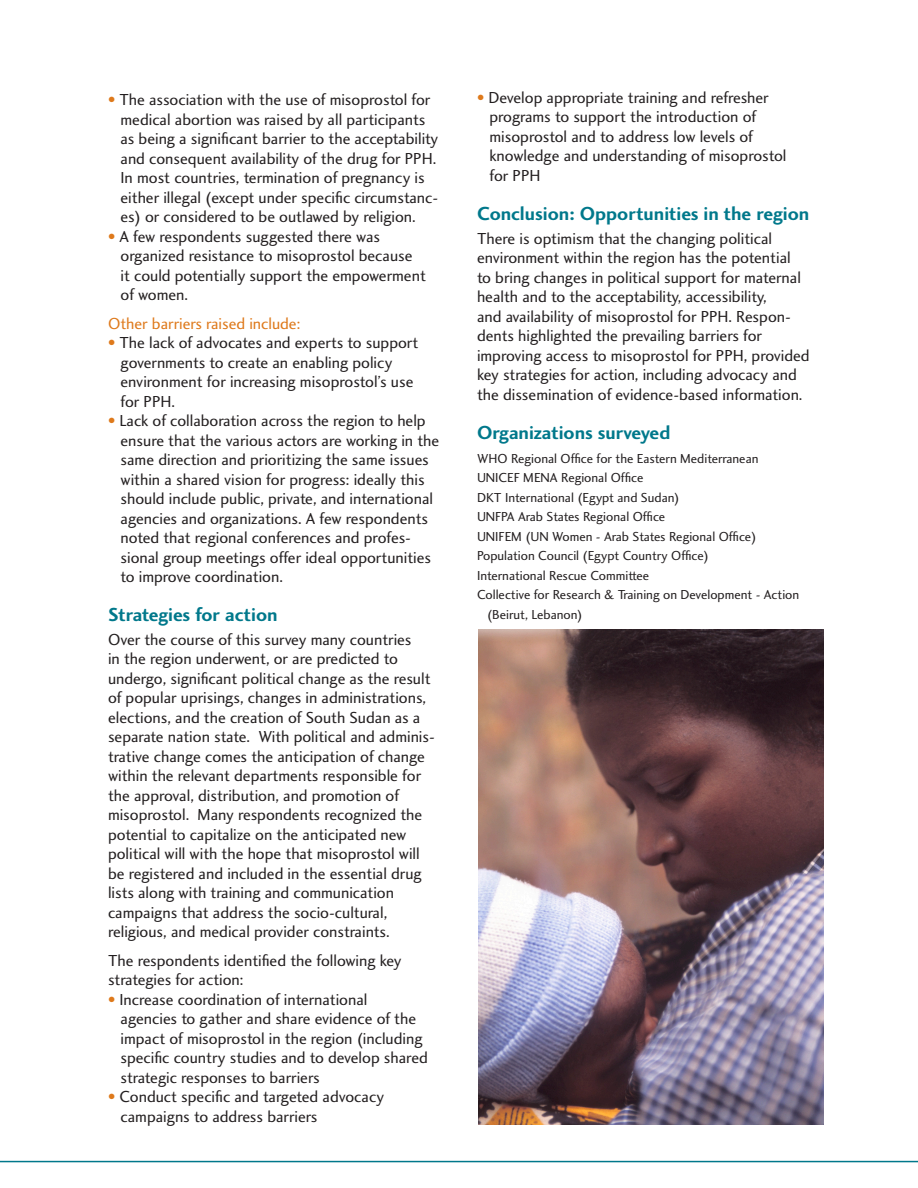
<style>
.page{position:relative;width:918px;height:1188px;background:#fff}
.page>*{position:absolute;margin:0;border:0;box-sizing:border-box;transform-origin:0 0}
.t1{font:19.5px "Charlotte Sans Bold Plain";color:#00788b}
.t2{font:16.5px/19.5px "Charlotte Sans Book Plain";color:#231f20}
.t3{font:16.5px "Charlotte Sans Book Plain";color:#de791b}
.t4{font:13.5px "Charlotte Sans Book Plain";color:#231f20}
.s1{color:#de791b}
</style>
<div class="page">
<hr style="left:0;top:1161px;width:918px;height:1px;background:#00788b">
<img style="left:479px;top:629px;width:345px;height:496px">
<p class="t2" style="left:121px;top:90px;width:319px;text-indent:-13px"><span class="s1">•</span> The association with the use of misoprostol for medical abortion was raised by all participants as being a significant barrier to the acceptability and consequent availability of the drug for PPH.<br>In most countries, termination of pregnancy is either illegal (except under specific circumstanc&shy;es) or considered to be outlawed by religion.</p>
<p class="t2" style="left:121px;top:226px;width:307px;text-indent:-13px"><span class="s1">•</span> A few respondents suggested there was organized resistance to misoprostol because it could potentially support the empowerment of women.</p>
<p class="t3" style="left:108px;top:313px;width:194px">Other barriers raised include:</p>
<p class="t2" style="left:121px;top:333px;width:299px;text-indent:-13px"><span class="s1">•</span> The lack of advocates and experts to support governments to create an enabling policy environment for increasing misoprostol’s use for PPH.</p>
<p class="t2" style="left:121px;top:411px;width:320px;text-indent:-13px"><span class="s1">•</span> Lack of collaboration across the region to help ensure that the various actors are working in the same direction and prioritizing the same issues within a shared vision for progress: ideally this should include public, private, and international agencies and organizations. A few respondents noted that regional conferences and profes&shy;sional group meetings offer ideal opportunities to improve coordination.</p>
<p class="t1" style="left:108px;top:603px;width:171px">Strategies for action</p>
<p class="t2" style="left:108px;top:629px;width:328px">Over the course of this survey many countries<br>in the region underwent, or are predicted to undergo, significant political change as the result of popular uprisings, changes in administrations, elections, and the creation of South Sudan as a separate nation state. With political and adminis&shy;trative change comes the anticipation of change within the relevant departments responsible for the approval, distribution, and promotion of misoprostol. Many respondents recognized the potential to capitalize on the anticipated new political will with the hope that misoprostol will be registered and included in the essential drug lists along with training and communication campaigns that address the socio-cultural, religious, and medical provider constraints.</p>
<p class="t2" style="left:108px;top:951px;width:295px">The respondents identified the following key strategies for action:</p>
<p class="t2" style="left:121px;top:990px;width:309px;text-indent:-13px"><span class="s1">•</span> Increase coordination of international agencies to gather and share evidence of the impact of misoprostol in the region (including specific country studies and to develop shared strategic responses to barriers</p>
<p class="t2" style="left:121px;top:1087px;width:265px;text-indent:-13px"><span class="s1">•</span> Conduct specific and targeted advocacy campaigns to address barriers</p>
<p class="t2" style="left:490px;top:87px;width:299px;text-indent:-13px"><span class="s1">•</span> Develop appropriate training and refresher programs to support the introduction of misoprostol and to address low levels of knowledge and understanding of misoprostol for PPH</p>
<p class="t1" style="left:477px;top:202px;width:334px">Conclusion: Opportunities in the region</p>
<p class="t2" style="left:477px;top:228px;width:334px">There is optimism that the changing political environment within the region has the potential<br>to bring changes in political support for maternal health and to the acceptability, accessibility,<br>and availability of misoprostol for PPH. Respon&shy;dents highlighted the prevailing barriers for improving access to misoprostol for PPH, provided key strategies for action, including advocacy and the dissemination of evidence-based information.</p>
<p class="t1" style="left:477px;top:421px;width:195px">Organizations surveyed</p>
<p class="t4" style="left:477px;top:450px;width:283px">WHO Regional Office for the Eastern Mediterranean</p>
<p class="t4" style="left:477px;top:470px;width:168px">UNICEF MENA Regional Office</p>
<p class="t4" style="left:477px;top:489px;width:204px">DKT International (Egypt and Sudan)</p>
<p class="t4" style="left:477px;top:509px;width:190px">UNFPA Arab States Regional Office</p>
<p class="t4" style="left:477px;top:528px;width:281px">UNIFEM (UN Women - Arab States Regional Office)</p>
<p class="t4" style="left:477px;top:548px;width:233px">Population Council (Egypt Country Office)</p>
<p class="t4" style="left:477px;top:567px;width:174px">International Rescue Committee</p>
<p class="t4" style="left:477px;top:587px;width:324px">Collective for Research &amp; Training on Development - Action</p>
<p class="t4" style="left:487px;top:606px;width:97px">(Beirut, Lebanon)</p>
</div>
